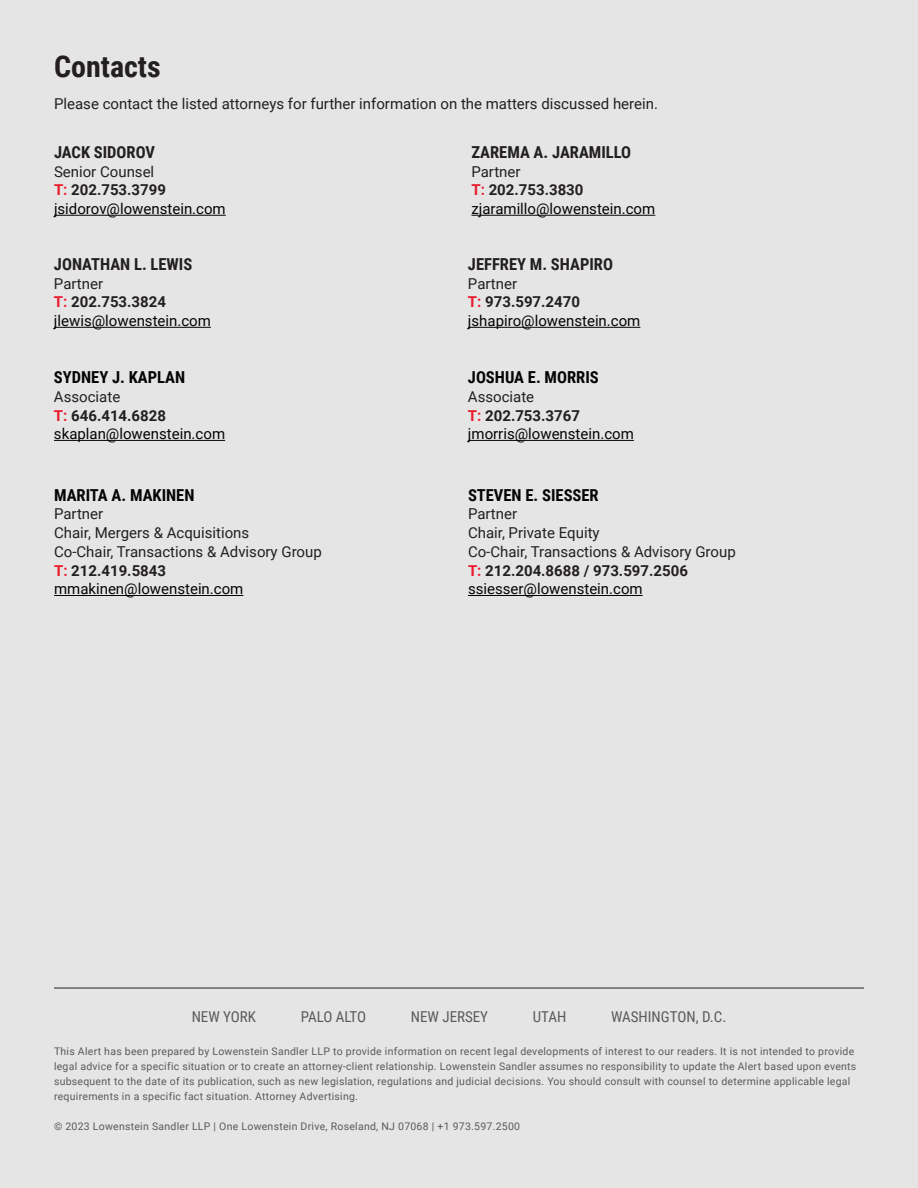
<style>
.page{position:relative;width:918px;height:1188px;background:#e5e5e6}
.page>*{position:absolute;margin:0;border:0;box-sizing:border-box;transform-origin:0 0}
.t1{font:700 30px "Roboto Condensed";color:#231f20}
.Body{font:700 16.5px "Roboto Condensed";color:#231f20}
.Body-2{font:700 16.5px "Roboto Condensed";color:#040503}
.Body-3{font:15px/18.8px "Roboto";color:#231f20}
.Body-4{font:15px/18.8px "Roboto";color:#040503}
.Body-5{font:700 15px/18.8px "Roboto";color:#231f20}
.t2{font:15px "Roboto Condensed";color:#5a595b}
.t3{font:15px "Roboto Condensed";letter-spacing:-.025em;color:#5a595b}
.t4{font:10.5px/15px "Roboto";letter-spacing:.025em;color:#5a595b}
.s1{font-weight:700;color:#ea1c2d}
.s2{font-weight:700;color:#231f20}
.s3{color:#ea1c2d}
.s4{font-weight:400;color:#040503}
</style>
<div class="page">
<hr style="left:471px;top:215px;width:184px;height:1px;background:#040503">
<hr style="left:54px;top:215px;width:172px;height:1px;background:#040503">
<hr style="left:468px;top:327px;width:172px;height:1px;background:#040503">
<hr style="left:54px;top:988px;width:810px;height:1px;background:#231f20">
<hr style="left:54px;top:327px;width:157px;height:1px;background:#040503">
<hr style="left:54px;top:440px;width:171px;height:1px;background:#040503">
<hr style="left:468px;top:440px;width:166px;height:1px;background:#040503">
<hr style="left:54px;top:595px;width:189px;height:1px;background:#040503">
<hr style="left:468px;top:595px;width:175px;height:1px;background:#040503">
<p class="t1" style="left:54px;top:45px;width:108px">Contacts</p>
<p class="Body-3" style="left:54px;top:94px;width:606px">Please contact the listed attorneys for further information on the matters discussed herein.</p>
<p class="Body" style="left:54px;top:140px;width:103px">JACK SIDOROV</p>
<p class="Body-3" style="left:54px;top:161px;width:102px">Senior Counsel</p>
<p class="Body-4" style="left:54px;top:180px;width:173px"><span class="s1">T:</span> <span class="s2">202.753.3799 </span>jsidorov@lowenstein.com</p>
<p class="Body" style="left:54px;top:253px;width:140px">JONATHAN L. LEWIS</p>
<p class="Body-3" style="left:54px;top:273px;width:51px">Partner</p>
<p class="Body-4" style="left:54px;top:292px;width:158px"><span class="s1">T:</span> <span class="s2">202.753.3824 </span>jlewis@lowenstein.com</p>
<p class="Body-2" style="left:54px;top:366px;width:133px">SYDNEY J. KAPLAN</p>
<p class="Body-3" style="left:54px;top:387px;width:68px">Associate</p>
<p class="Body-4" style="left:54px;top:405px;width:173px"><span class="s1">T:</span> <span class="s2">646.414.6828 </span>skaplan@lowenstein.com</p>
<p class="Body-2" style="left:54px;top:483px;width:142px">MARITA A. MAKINEN</p>
<p class="Body-3" style="left:54px;top:504px;width:269px">Partner<br>Chair, Mergers &amp; Acquisitions<br>Co-Chair, Transactions &amp; Advisory Group</p>
<p class="Body-4" style="left:54px;top:560px;width:191px"><span class="s1">T:</span> <span class="s2">212.419.5843 </span>mmakinen@lowenstein.com</p>
<p class="Body" style="left:471px;top:140px;width:161px">ZAREMA A. JARAMILLO</p>
<p class="Body-3" style="left:471px;top:161px;width:51px">Partner</p>
<p class="Body-4" style="left:471px;top:180px;width:185px"><span class="s1">T:</span> <span class="s2">202.753.3830 </span>zjaramillo@lowenstein.com</p>
<p class="Body" style="left:468px;top:253px;width:146px">JEFFREY M. SHAPIRO</p>
<p class="Body-3" style="left:468px;top:273px;width:51px">Partner</p>
<p class="Body-4" style="left:468px;top:292px;width:174px"><span class="s1">T:</span> <span class="s2">973.597.2470 </span>jshapiro@lowenstein.com</p>
<p class="Body-2" style="left:468px;top:366px;width:132px">JOSHUA E. MORRIS</p>
<p class="Body-3" style="left:468px;top:387px;width:68px">Associate</p>
<p class="Body-4" style="left:468px;top:405px;width:167px"><span class="s1">T:</span> <span class="s2">202.753.3767 </span>jmorris@lowenstein.com</p>
<p class="Body-2" style="left:468px;top:483px;width:132px">STEVEN E. SIESSER</p>
<p class="Body-3" style="left:468px;top:504px;width:269px">Partner<br>Chair, Private Equity<br>Co-Chair, Transactions &amp; Advisory Group</p>
<p class="Body-5" style="left:468px;top:560px;width:221px"><span class="s3">T:</span> 212.204.8688 / 973.597.2506 <span class="s4">ssiesser@lowenstein.com</span></p>
<p class="t2" style="left:192px;top:1006px;width:66px">NEW YORK</p>
<p class="t3" style="left:301px;top:1006px;width:67px">PALO ALTO</p>
<p class="t2" style="left:411px;top:1006px;width:79px">NEW JERSEY</p>
<p class="t2" style="left:533px;top:1006px;width:35px">UTAH</p>
<p class="t2" style="left:611px;top:1006px;width:117px">WASHINGTON, D.C.</p>
<p class="t4" style="left:54px;top:1043px;width:804px">This Alert has been prepared by Lowenstein Sandler LLP to provide information on recent legal developments of interest to our readers. It is not intended to provide legal advice for a specific situation or to create an attorney-client relationship. Lowenstein Sandler assumes no responsibility to update the Alert based upon events subsequent to the date of its publication, such as new legislation, regulations and judicial decisions. You should consult with counsel to determine applicable legal requirements in a specific fact situation. Attorney Advertising.</p>
<p class="t4" style="left:54px;top:1118px;width:468px">© 2023 Lowenstein Sandler LLP | One Lowenstein Drive, Roseland, NJ 07068 | +1 973.597.2500</p>
</div>
